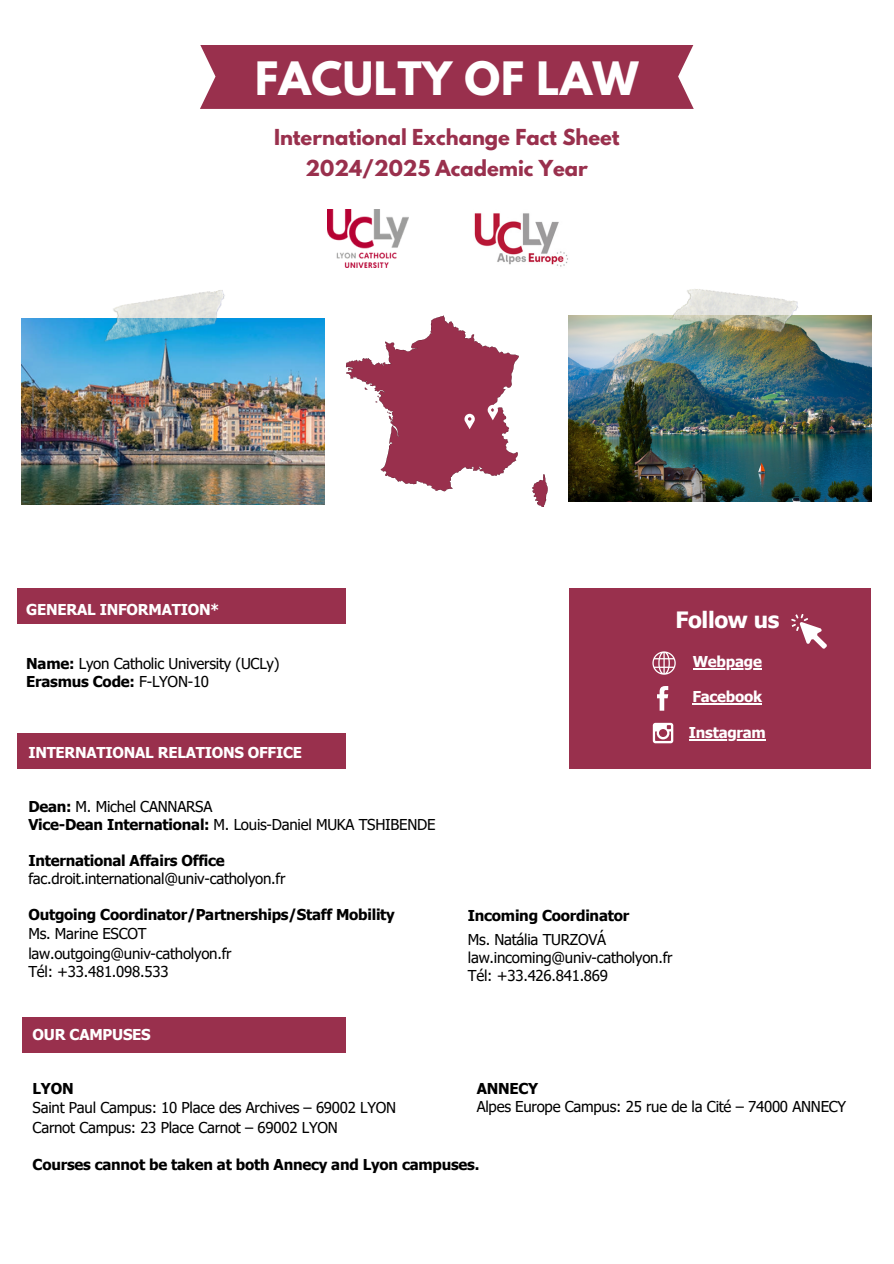
<style>
.page{position:relative;width:894px;height:1264px;background:#fff}
.page>*{position:absolute;margin:0;border:0;box-sizing:border-box;transform-origin:0 0}
.t1{font:700 40.8px "League Spartan";letter-spacing:.015em;color:#fff}
.t2{font:700 22.5px "Tahoma";letter-spacing:-.015em;color:#fff}
.t3{font:700 19.5px/30.3px "League Spartan";color:#99304d;text-align:center}
.t4{font:15px "Tahoma";letter-spacing:-.015em;color:#000}
.t5{font:700 15px "Tahoma";letter-spacing:-.015em;color:#000}
.t6{font:700 15px "Tahoma";letter-spacing:-.015em;color:#fff}
.s1{font-weight:700}
.s2{font-weight:400}
</style>
<div class="page">
<img style="left:328px;top:210px;width:81px;height:57px">
<div style="left:200px;top:45px;width:493px;height:63px;background:#99304d"></div>
<img style="left:22px;top:318px;width:302px;height:187px">
<img style="left:102px;top:290px;width:124px;height:55px">
<img style="left:474px;top:213px;width:94px;height:54px">
<svg style="left:346px;top:315px;width:201px;height:192px"></svg>
<img style="left:568px;top:315px;width:303px;height:186px">
<img style="left:668px;top:289px;width:132px;height:63px">
<div style="left:17px;top:732px;width:329px;height:36px;background:#99304d"></div>
<div style="left:22px;top:1016px;width:324px;height:36px;background:#99304d"></div>
<div style="left:17px;top:588px;width:329px;height:36px;background:#99304d"></div>
<div style="left:568px;top:588px;width:302px;height:180px;background:#99304d"></div>
<hr style="left:692px;top:668px;width:69px;height:1px;background:#fff">
<hr style="left:692px;top:703px;width:69px;height:1px;background:#fff">
<hr style="left:688px;top:739px;width:77px;height:1px;background:#fff">
<svg style="left:652px;top:651px;width:24px;height:59px"></svg>
<svg style="left:652px;top:722px;width:21px;height:21px"></svg>
<svg style="left:791px;top:614px;width:36px;height:35px"></svg>
<h1 class="t1" style="left:255px;top:58px;width:384px">FACULTY OF LAW</h1>
<p class="t3" style="left:274px;top:125px;width:347px">International Exchange Fact Sheet<br>2024/2025 Academic Year</p>
<p class="t6" style="left:26px;top:599px;width:195px">GENERAL INFORMATION*</p>
<p class="t4" style="left:26px;top:653px;width:255px"><span class="s1">Name:</span> Lyon Catholic University (UCLy)</p>
<h5 class="t5" style="left:26px;top:671px;width:184px">Erasmus Code: <span class="s2">F-LYON-10</span></h5>
<p class="t6" style="left:28px;top:743px;width:275px">INTERNATIONAL RELATIONS OFFICE</p>
<h2 class="t2" style="left:675px;top:605px;width:106px">Follow us</h2>
<h5 class="t6" style="left:692px;top:652px;width:71px">Webpage</h5>
<h5 class="t6" style="left:692px;top:687px;width:71px">Facebook</h5>
<h5 class="t6" style="left:688px;top:723px;width:79px">Instagram</h5>
<p class="t4" style="left:28px;top:797px;width:185px"><span class="s1">Dean:</span> M. Michel CANNARSA</p>
<p class="t4" style="left:28px;top:815px;width:408px"><span class="s1">Vice-Dean International:</span> M. Louis-Daniel MUKA TSHIBENDE</p>
<p class="t5" style="left:28px;top:851px;width:198px">International Affairs Office</p>
<p class="t4" style="left:28px;top:869px;width:258px">fac.droit.international@univ-catholyon.fr</p>
<p class="t5" style="left:28px;top:905px;width:368px">Outgoing Coordinator/Partnerships/Staff Mobility</p>
<h4 class="t4" style="left:28px;top:924px;width:120px">Ms. Marine ESCOT</h4>
<p class="t4" style="left:28px;top:943px;width:205px">law.outgoing@univ-catholyon.fr</p>
<p class="t4" style="left:28px;top:961px;width:142px">Tél: +33.481.098.533</p>
<p class="t6" style="left:33px;top:1024px;width:120px">OUR CAMPUSES</p>
<p class="t5" style="left:468px;top:905px;width:163px">Incoming Coordinator</p>
<p class="t4" style="left:468px;top:930px;width:140px">Ms. Natália TURZOVÁ</p>
<p class="t4" style="left:468px;top:948px;width:206px">law.incoming@univ-catholyon.fr</p>
<p class="t4" style="left:468px;top:966px;width:142px">Tél: +33.426.841.869</p>
<p class="t5" style="left:33px;top:1078px;width:43px">LYON</p>
<p class="t4" style="left:33px;top:1097px;width:365px">Saint Paul Campus: 10 Place des Archives – 69002 LYON</p>
<h4 class="t4" style="left:33px;top:1118px;width:306px">Carnot Campus: 23 Place Carnot – 69002 LYON</h4>
<p class="t5" style="left:33px;top:1155px;width:448px">Courses cannot be taken at both Annecy and Lyon campuses.</p>
<p class="t5" style="left:476px;top:1079px;width:63px">ANNECY</p>
<p class="t4" style="left:476px;top:1097px;width:371px">Alpes Europe Campus: 25 rue de la Cité – 74000 ANNECY</p>
</div>
